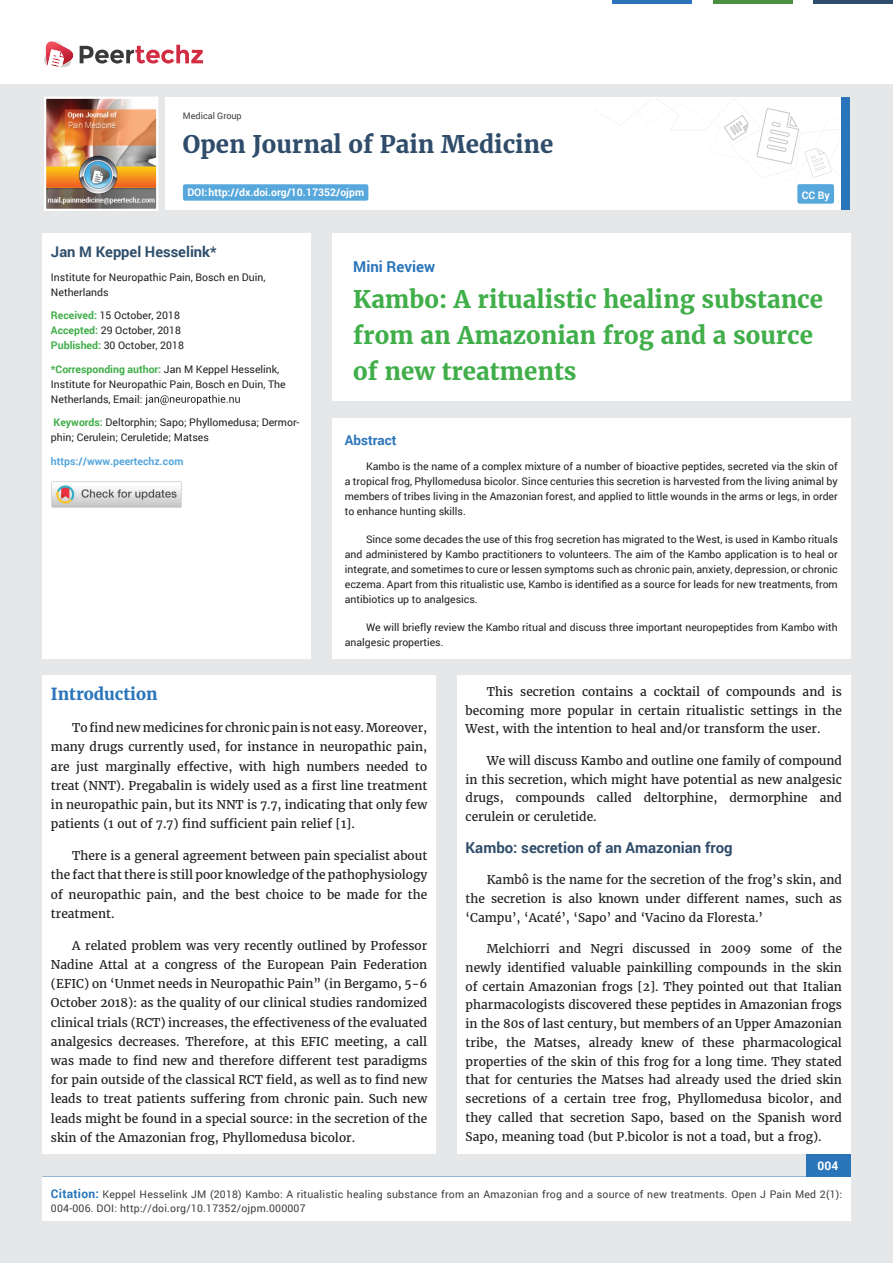
<style>
.page{position:relative;width:893px;height:1263px;background:#e6e7e9}
.page>*{position:absolute;margin:0;border:0;box-sizing:border-box;transform-origin:0 0}
.t1{font:700 24px/36px "Merriweather";color:#40ae49}
.t2{font:700 24px "Merriweather";color:#2f4d6a}
.t3{font:700 16.5px "Merriweather";color:#2a75ba}
.t4{font:700 15px "Roboto";color:#2f4d6a}
.t5{font:700 15px "Roboto";color:#2a75ba}
.t6{font:700 14.7px "Roboto";color:#2f4d6a}
.t7{font:700 13.5px "Roboto";color:#2a75ba}
.t8{font:12px/19.2px "Merriweather";color:#231f20;text-align:justify}
.t9{font:700 12px "Roboto";color:#fff}
.t10{font:10.5px/15px "Roboto";color:#231f20}
.t11{font:10.5px/13.5px "Roboto";letter-spacing:.02em;color:#3e3e3f}
.t12{font:700 10.5px "Roboto";color:#fff}
.t13{font:700 10.5px "Roboto";color:#56a7dc}
.t14{font:9px "Roboto";color:#3e3e3f}
.s1{font-weight:700;color:#40ae49}
.s2{font-weight:700;font-size:12px;color:#2a75ba}
</style>
<div class="page">
<div style="left:165px;top:98px;width:684px;height:112px;background:#fff"></div>
<svg style="left:596px;top:100px;width:245px;height:78px"></svg>
<div style="left:841px;top:98px;width:8px;height:112px;background:#2a75ba"></div>
<img style="left:47px;top:100px;width:108px;height:108px">
<div style="left:44px;top:97px;width:114px;height:114px;border:2px solid #fff"></div>
<div style="left:0;top:0;width:893px;height:83px;background:#fff"></div>
<svg style="left:44px;top:41px;width:159px;height:27px"></svg>
<div style="left:797px;top:184px;width:37px;height:20px;background:#56a7dc;border-radius:2px"></div>
<hr style="left:713px;top:0;width:79px;height:3px;background:#4b9041">
<hr style="left:612px;top:0;width:80px;height:3px;background:#2a75ba">
<hr style="left:813px;top:0;width:80px;height:3px;background:#2f4d6a">
<div style="left:806px;top:1154px;width:44px;height:51px;background:#2a75ba"></div>
<div style="left:42px;top:1177px;width:809px;height:43px;background:#fff"></div>
<div style="left:183px;top:184px;width:185px;height:17px;background:#56a7dc;border-radius:2px"></div>
<div style="left:332px;top:233px;width:518px;height:168px;background:#fff"></div>
<div style="left:42px;top:233px;width:269px;height:426px;background:#fff"></div>
<svg style="left:145px;top:395px;width:95px;height:10px"></svg>
<div style="left:42px;top:676px;width:394px;height:478px;background:#fff"></div>
<div style="left:457px;top:676px;width:393px;height:478px;background:#fff"></div>
<div style="left:332px;top:418px;width:518px;height:241px;background:#fff"></div>
<img style="left:51px;top:481px;width:131px;height:27px">
<p class="t14" style="left:183px;top:110px;width:60px">Medical Group</p>
<h1 class="t2" style="left:183px;top:129px;width:372px">Open Journal of Pain Medicine</h1>
<p class="t12" style="left:187px;top:185px;width:178px">DOI: http://dx.doi.org/10.17352/ojpm</p>
<p class="t12" style="left:802px;top:188px;width:29px">CC By</p>
<p class="t6" style="left:51px;top:242px;width:167px">Jan M Keppel Hesselink*</p>
<p class="t10" style="left:51px;top:269px;width:216px">Institute for Neuropathic Pain, Bosch en Duin,<br>Netherlands</p>
<p class="t10" style="left:51px;top:308px;width:134px"><span class="s1">Received:</span> 15 October, 2018<br><span class="s1">Accepted:</span> 29 October, 2018<br><span class="s1">Published:</span> 30 October, 2018</p>
<p class="t10" style="left:51px;top:361px;width:236px"><span class="s1">*Corresponding author:</span> Jan M Keppel Hesselink,<br>Institute for Neuropathic Pain, Bosch en Duin, The<br>Netherlands, Email:</p>
<p class="t10" style="left:51px;top:415px;width:250px"><span class="s1">Keywords:</span> Deltorphin; Sapo; Phyllomedusa; Dermor&shy;phin; Cerulein; Ceruletide; Matses</p>
<p class="t13" style="left:51px;top:454px;width:134px">https://www.peertechz.com</p>
<p class="t5" style="left:353px;top:256px;width:83px">Mini Review</p>
<h1 class="t1" style="left:353px;top:281px;width:471px">Kambo: A ritualistic healing substance from an Amazonian frog and a source of new treatments</h1>
<p class="t7" style="left:345px;top:431px;width:53px">Abstract</p>
<p class="t10" style="left:345px;top:459px;width:494px;text-align:justify;text-indent:21px">Kambo is the name of a complex mixture of a number of bioactive peptides, secreted via the skin of a tropical frog, Phyllomedusa bicolor. Since centuries this secretion is harvested from the living animal by members of tribes living in the Amazonian forest, and applied to little wounds in the arms or legs, in order to enhance hunting skills.</p>
<p class="t10" style="left:345px;top:531px;width:494px;text-align:justify;text-indent:21px">Since some decades the use of this frog secretion has migrated to the West, is used in Kambo rituals and administered by Kambo practitioners to volunteers. The aim of the Kambo application is to heal or integrate, and sometimes to cure or lessen symptoms such as chronic pain, anxiety, depression, or chronic eczema. Apart from this ritualistic use, Kambo is identified as a source for leads for new treatments, from antibiotics up to analgesics.</p>
<p class="t10" style="left:345px;top:619px;width:494px;text-indent:21px">We will briefly review the Kambo ritual and discuss three important neuropeptides from Kambo with analgesic properties.</p>
<h2 class="t3" style="left:51px;top:684px;width:108px">Introduction</h2>
<p class="t8" style="left:51px;top:718px;width:378px;text-indent:21px">To find new medicines for chronic pain is not easy. Moreover, many drugs currently used, for instance in neuropathic pain, are just marginally effective, with high numbers needed to treat (NNT). Pregabalin is widely used as a first line treatment in neuropathic pain, but its NNT is 7.7, indicating that only few patients (1 out of 7.7) find sufficient pain relief [1].</p>
<p class="t8" style="left:51px;top:846px;width:378px;text-indent:21px">There is a general agreement between pain specialist about the fact that there is still poor knowledge of the pathophysiology of neuropathic pain, and the best choice to be made for the treatment.</p>
<p class="t8" style="left:51px;top:936px;width:378px;text-indent:21px">A related problem was very recently outlined by Professor Nadine Attal at a congress of the European Pain Federation (EFIC) on ‘Unmet needs in Neuropathic Pain” (in Bergamo, 5-6<br>October 2018): as the quality of our clinical studies randomized clinical trials (RCT) increases, the effectiveness of the evaluated analgesics decreases. Therefore, at this EFIC meeting, a call was made to find new and therefore different test paradigms for pain outside of the classical RCT field, as well as to find new leads to treat patients suffering from chronic pain. Such new leads might be found in a special source: in the secretion of the skin of the Amazonian frog, Phyllomedusa bicolor.</p>
<p class="t8" style="left:466px;top:682px;width:378px;line-height:18.8px;text-indent:21px">This secretion contains a cocktail of compounds and is becoming more popular in certain ritualistic settings in the West, with the intention to heal and/or transform the user.</p>
<p class="t8" style="left:466px;top:751px;width:378px;line-height:18.8px;text-indent:21px">We will discuss Kambo and outline one family of compound in this secretion, which might have potential as new analgesic drugs, compounds called deltorphine, dermorphine and cerulein or ceruletide.</p>
<p class="t4" style="left:466px;top:837px;width:268px">Kambo: secretion of an Amazonian frog</p>
<p class="t8" style="left:466px;top:871px;width:378px;line-height:18.8px;text-indent:21px">Kambô is the name for the secretion of the frog’s skin, and the secretion is also known under different names, such as ‘Campu’, ‘Acaté’, ‘Sapo’ and ‘Vacino da Floresta.’</p>
<p class="t8" style="left:466px;top:940px;width:378px;line-height:18.8px;text-indent:21px">Melchiorri and Negri discussed in 2009 some of the newly identified valuable painkilling compounds in the skin of certain Amazonian frogs [2]. They pointed out that Italian pharmacologists discovered these peptides in Amazonian frogs in the 80s of last century, but members of an Upper Amazonian tribe, the Matses, already knew of these pharmacological properties of the skin of this frog for a long time. They stated that for centuries the Matses had already used the dried skin secretions of a certain tree frog, Phyllomedusa bicolor, and they called that secretion Sapo, based on the Spanish word Sapo, meaning toad (but P.bicolor is not a toad, but a frog).</p>
<p class="t9" style="left:817px;top:1158px;width:22px">004</p>
<p class="t11" style="left:51px;top:1188px;width:793px"><span class="s2">Citation:</span> Keppel Hesselink JM (2018) Kambo: A ritualistic healing substance from an Amazonian frog and a source of new treatments. Open J Pain Med 2(1):<br>004-006. DOI: http://doi.org/10.17352/ojpm.000007</p>
</div>
